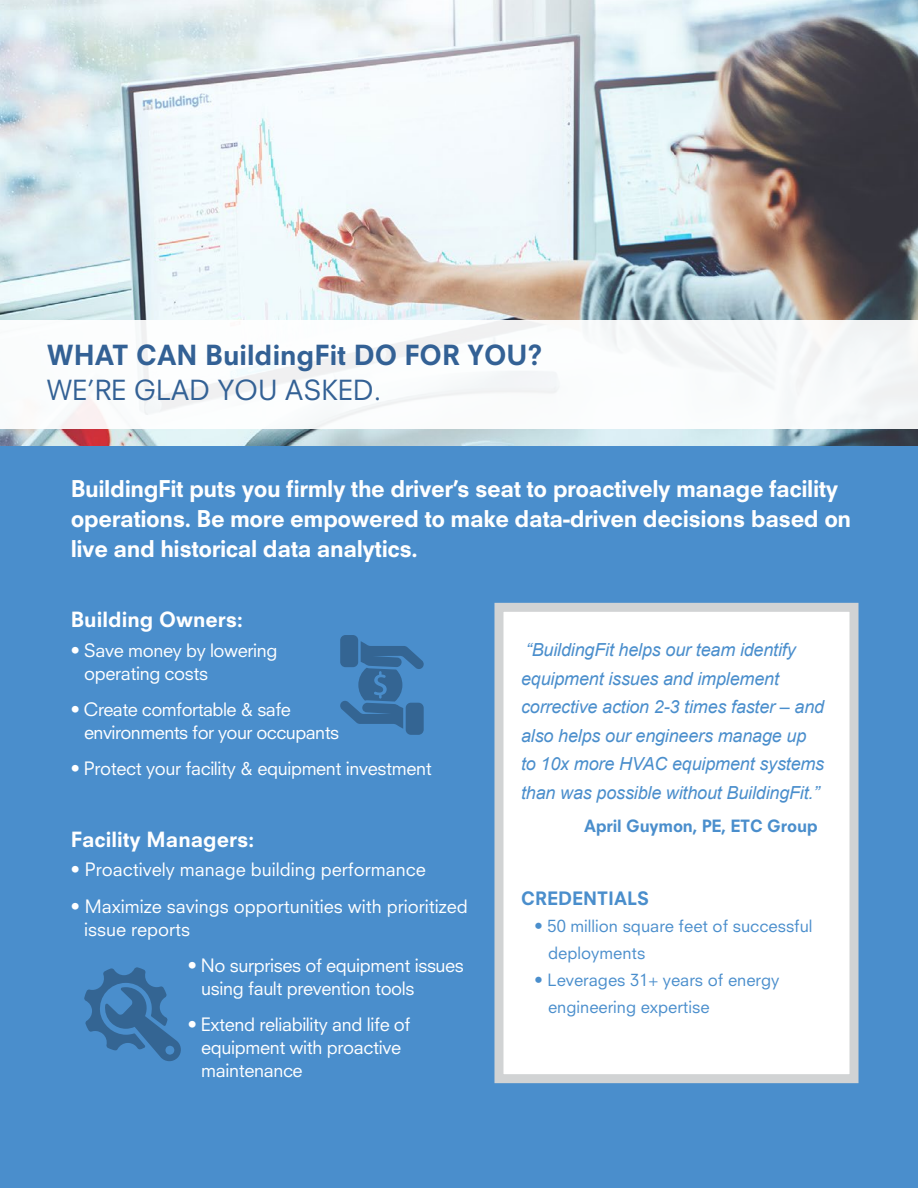
<style>
.page{position:relative;width:918px;height:1188px;background:#fff}
.page>*{position:absolute;margin:0;border:0;box-sizing:border-box;transform-origin:0 0}
.t1{font:800 27px "Neuzeit SLT Std";color:#336195}
.t2{font:27px "Neuzeit SLT Std";color:#336195}
.t3{font:800 22.5px/30px "Neuzeit SLT Std";letter-spacing:-.02em;color:#fff}
.t4{font:800 20.4px "Neuzeit SLT Std";color:#fff}
.t5{font:18px/23px "Neuzeit SLT Std";letter-spacing:-.02em;color:#fff}
.t6{font:italic 18px/28.5px "Arial";letter-spacing:-.01em;color:#4a8ecc}
.t7{font:18px/23px "Neuzeit SLT Std";color:#fff}
.t8{font:800 18px "Neuzeit SLT Std";color:#4a8ecc}
.t9{font:16.5px/27px "Neuzeit SLT Std";color:#4a8ecc}
.t10{font:800 16.5px "Neuzeit SLT Std";letter-spacing:-.01em;color:#4a8ecc}
</style>
<div class="page">
<div style="left:0;top:54px;width:918px;height:1134px;background:#4a8ecc"></div>
<img style="left:0;top:0;width:918px;height:446px">
<div style="left:0;top:320px;width:918px;height:108px;background:#fff"></div>
<div style="left:494px;top:603px;width:365px;height:480px;background:#fff;border:9px solid #d1d3d4"></div>
<svg style="left:340px;top:635px;width:84px;height:100px"></svg>
<svg style="left:84px;top:967px;width:97px;height:94px"></svg>
<h1 class="t1" style="left:47px;top:339px;width:497px">WHAT CAN BuildingFit DO FOR YOU?</h1>
<h1 class="t2" style="left:47px;top:373px;width:336px">WE’RE GLAD YOU ASKED.</h1>
<p class="t3" style="left:71px;top:473px;width:782px">BuildingFit puts you firmly the driver’s seat to proactively manage facility operations. Be more empowered to make data-driven decisions based on live and historical data analytics.</p>
<p class="t4" style="left:71px;top:607px;width:174px">Building Owners:</p>
<p class="t5" style="left:84px;top:639px;width:195px;text-indent:-14px">• Save money by lowering operating costs</p>
<p class="t5" style="left:84px;top:698px;width:257px;text-indent:-14px">• Create comfortable &amp; safe environments for your occupants</p>
<p class="t5" style="left:71px;top:757px;width:363px">• Protect your facility &amp; equipment investment</p>
<p class="t4" style="left:71px;top:827px;width:185px">Facility Managers:</p>
<p class="t7" style="left:71px;top:858px;width:357px">• Proactively manage building performance</p>
<p class="t7" style="left:84px;top:894px;width:385px;text-indent:-14px">• Maximize savings opportunities with prioritized issue reports</p>
<p class="t5" style="left:201px;top:954px;width:264px;text-indent:-14px">• No surprises of equipment issues using fault prevention tools</p>
<p class="t5" style="left:201px;top:1013px;width:211px;text-indent:-14px">• Extend reliability and life of equipment with proactive maintenance</p>
<p class="t6" style="left:521px;top:636px;width:305px">“BuildingFit helps our team identify equipment issues and implement corrective action 2-3 times faster – and also helps our engineers manage up to 10x more HVAC equipment systems than was possible without BuildingFit.”</p>
<p class="t10" style="left:584px;top:816px;width:235px">April Guymon, PE, ETC Group</p>
<p class="t8" style="left:521px;top:887px;width:129px">CREDENTIALS</p>
<p class="t9" style="left:548px;top:912px;width:266px;text-indent:-13px">• 50 million square feet of successful deployments</p>
<p class="t9" style="left:548px;top:966px;width:233px;text-indent:-13px">• Leverages 31+ years of energy engineering expertise</p>
</div>
